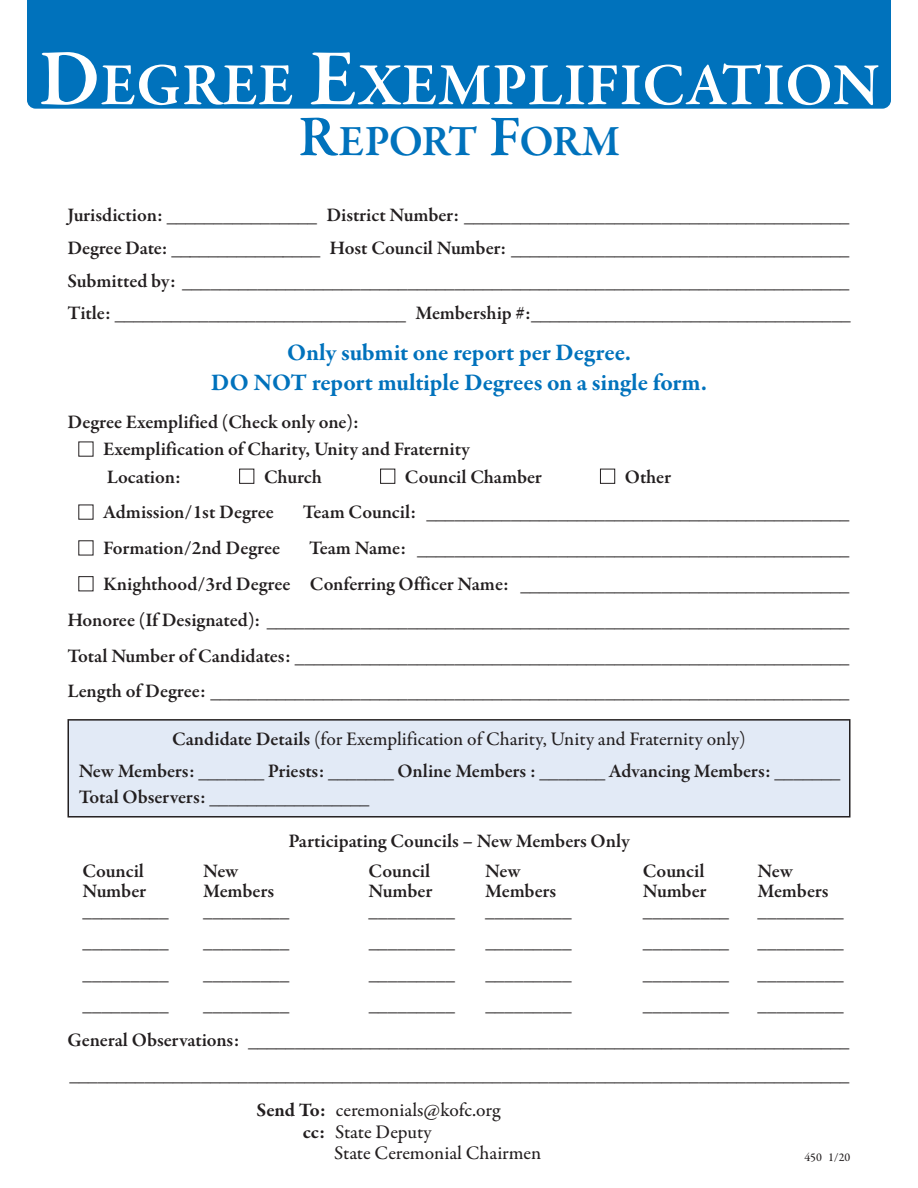
<style>
.page{position:relative;width:918px;height:1188px;background:#fff}
.page>*{position:absolute;margin:0;border:0;box-sizing:border-box;transform-origin:0 0}
.t1{font:600 60.75px "Garamond Premr Pro";letter-spacing:.005em;color:#fff}
.t2{font:600 43.8px "Garamond Premr Pro";letter-spacing:-.035em;color:#0072bc}
.t3{font:700 24.15px/29.5px "Garamond Premr Pro";color:#0072bc;text-align:center}
.t4{font:500 19.35px/35.7px "Garamond Premr Pro";letter-spacing:-.005em;color:#231f20;text-align:right}
.t5{font:600 19.35px/27.2px "Garamond Premr Pro";letter-spacing:-.005em;color:#231f20}
.t6{font:700 19.35px "Garamond Premr Pro";color:#231f20}
.t7{font:500 12px "Garamond Premr Pro";color:#231f20}
.s1{font-size:81px}
.s2{font-size:58.5px}
.s3{font-weight:600}
.s4{font-weight:700}
.s5{font-weight:500}
</style>
<div class="page">
<div style="left:69px;top:721px;width:780px;height:95px;background:#e2eaf6"></div>
<div style="left:68px;top:719px;width:783px;height:99px;border:2px solid #231f20"></div>
<div style="left:239px;top:469px;width:15px;height:15px;border:1px solid #231f20"></div>
<div style="left:380px;top:469px;width:15px;height:15px;border:1px solid #231f20"></div>
<div style="left:600px;top:469px;width:15px;height:15px;border:1px solid #231f20"></div>
<div style="left:27px;top:0;width:864px;height:109px;background:#0072bc"></div>
<h1 class="t1" style="left:39px;top:61px;width:842px"><span class="s1">D</span>EGREE <span class="s1">E</span>XEMPLIFICATION</h1>
<h2 class="t2" style="left:298px;top:124px;width:324px"><span class="s2">R</span>EPORT <span class="s2">F</span>ORM</h2>
<p class="t4" style="left:67px;top:201px;width:785px;line-height:32.7px;text-align:justify"><span class="s3">Jurisdiction: ________________ District Number:</span> _________________________________________ <span class="s3">Degree Date:</span> <span class="s4">________________</span> <span class="s3">Host Council Number:</span> ____________________________________ <span class="s3">Submitted by:</span> _______________________________________________________________________ <span class="s3">Title:</span> <span class="s4">_______________________________</span> <span class="s3">Membership #:</span><span class="s4">__________________________________</span></p>
<p class="t3" style="left:211px;top:340px;width:498px">Only submit one report per Degree.<br>DO NOT report multiple Degrees on a single form.</p>
<p class="t5" style="left:103px;top:410px;width:368px;text-indent:-36px">Degree Exemplified (Check only one):<br>Exemplification of Charity, Unity and Fraternity<br>Location:</p>
<p class="t5" style="left:264px;top:465px;width:60px">Church</p>
<p class="t5" style="left:405px;top:465px;width:138px">Council Chamber</p>
<p class="t5" style="left:625px;top:465px;width:48px">Other</p>
<p class="t5" style="left:103px;top:500px;width:172px">Admission/1st Degree</p>
<p class="t4" style="left:303px;top:496px;width:548px"><span class="s3">Team Council:</span> _____________________________________________</p>
<p class="t5" style="left:103px;top:536px;width:178px">Formation/2nd Degree</p>
<p class="t4" style="left:67px;top:532px;width:783px"><span class="s3">Team Name:</span> ______________________________________________<br><span class="s3">Knighthood/3rd Degree Conferring Officer Name:</span> ___________________________________ <span class="s3">Honoree (If Designated):</span> ______________________________________________________________ <span class="s3">Total Number of Candidates:</span> ___________________________________________________________ <span class="s3">Length of Degree:</span> ____________________________________________________________________</p>
<p class="t5" style="left:79px;top:725px;width:763px;line-height:32px;text-align:center">Candidate Details <span class="s5">(for Exemplification of Charity, Unity and Fraternity only)<br></span>New Members: <span class="s4">_______</span> Priests: <span class="s4">_______</span> Online Members : <span class="s4">_______</span> Advancing Members: <span class="s4">_______</span></p>
<p class="t6" style="left:79px;top:789px;width:292px"><span class="s3">Total Observers:</span> _________________</p>
<p class="t5" style="left:288px;top:829px;width:343px">Participating Councils – New Members Only</p>
<p class="t5" style="left:82px;top:859px;width:63px">Council</p>
<p class="t5" style="left:203px;top:859px;width:37px">New</p>
<p class="t5" style="left:369px;top:859px;width:63px">Council</p>
<p class="t5" style="left:485px;top:859px;width:37px">New</p>
<p class="t5" style="left:643px;top:859px;width:63px">Council</p>
<p class="t5" style="left:758px;top:859px;width:37px">New</p>
<p class="t5" style="left:82px;top:879px;width:65px">Number</p>
<p class="t5" style="left:203px;top:879px;width:73px">Members</p>
<p class="t5" style="left:369px;top:879px;width:65px">Number</p>
<p class="t5" style="left:485px;top:879px;width:73px">Members</p>
<p class="t5" style="left:643px;top:879px;width:65px">Number</p>
<p class="t5" style="left:758px;top:879px;width:73px">Members</p>
<p class="t5" style="left:82px;top:898px;width:88px">_________</p>
<p class="t5" style="left:203px;top:898px;width:88px">_________</p>
<p class="t5" style="left:369px;top:898px;width:88px">_________</p>
<p class="t5" style="left:485px;top:898px;width:88px">_________</p>
<p class="t5" style="left:643px;top:898px;width:88px">_________</p>
<p class="t5" style="left:758px;top:898px;width:88px">_________</p>
<p class="t5" style="left:82px;top:929px;width:88px">_________</p>
<p class="t5" style="left:203px;top:929px;width:88px">_________</p>
<p class="t5" style="left:369px;top:929px;width:88px">_________</p>
<p class="t5" style="left:485px;top:929px;width:88px">_________</p>
<p class="t5" style="left:643px;top:929px;width:88px">_________</p>
<p class="t5" style="left:758px;top:929px;width:88px">_________</p>
<p class="t5" style="left:82px;top:961px;width:88px">_________</p>
<p class="t5" style="left:203px;top:961px;width:88px">_________</p>
<p class="t5" style="left:369px;top:961px;width:88px">_________</p>
<p class="t5" style="left:485px;top:961px;width:88px">_________</p>
<p class="t5" style="left:643px;top:961px;width:88px">_________</p>
<p class="t5" style="left:758px;top:961px;width:88px">_________</p>
<p class="t5" style="left:83px;top:992px;width:88px">_________</p>
<p class="t5" style="left:203px;top:992px;width:88px">_________</p>
<p class="t5" style="left:369px;top:992px;width:88px">_________</p>
<p class="t5" style="left:485px;top:992px;width:88px">_________</p>
<p class="t5" style="left:643px;top:992px;width:88px">_________</p>
<p class="t4" style="left:68px;top:988px;width:783px"><span class="s3">_________<br>General Observations:</span> ________________________________________________________________</p>
<p class="t4" style="left:257px;top:1057px;width:594px;line-height:36.2px;text-align:left;text-indent:-187px">___________________________________________________________________________________<br><span class="s4">Send To:</span> ceremonials@kofc.org</p>
<p class="t4" style="left:334px;top:1122px;width:208px;line-height:21.8px;text-align:left;text-indent:-31px"><span class="s4">cc:</span> State Deputy<br>State Ceremonial Chairmen</p>
<p class="t7" style="left:804px;top:1153px;width:48px">450 1/20</p>
</div>
